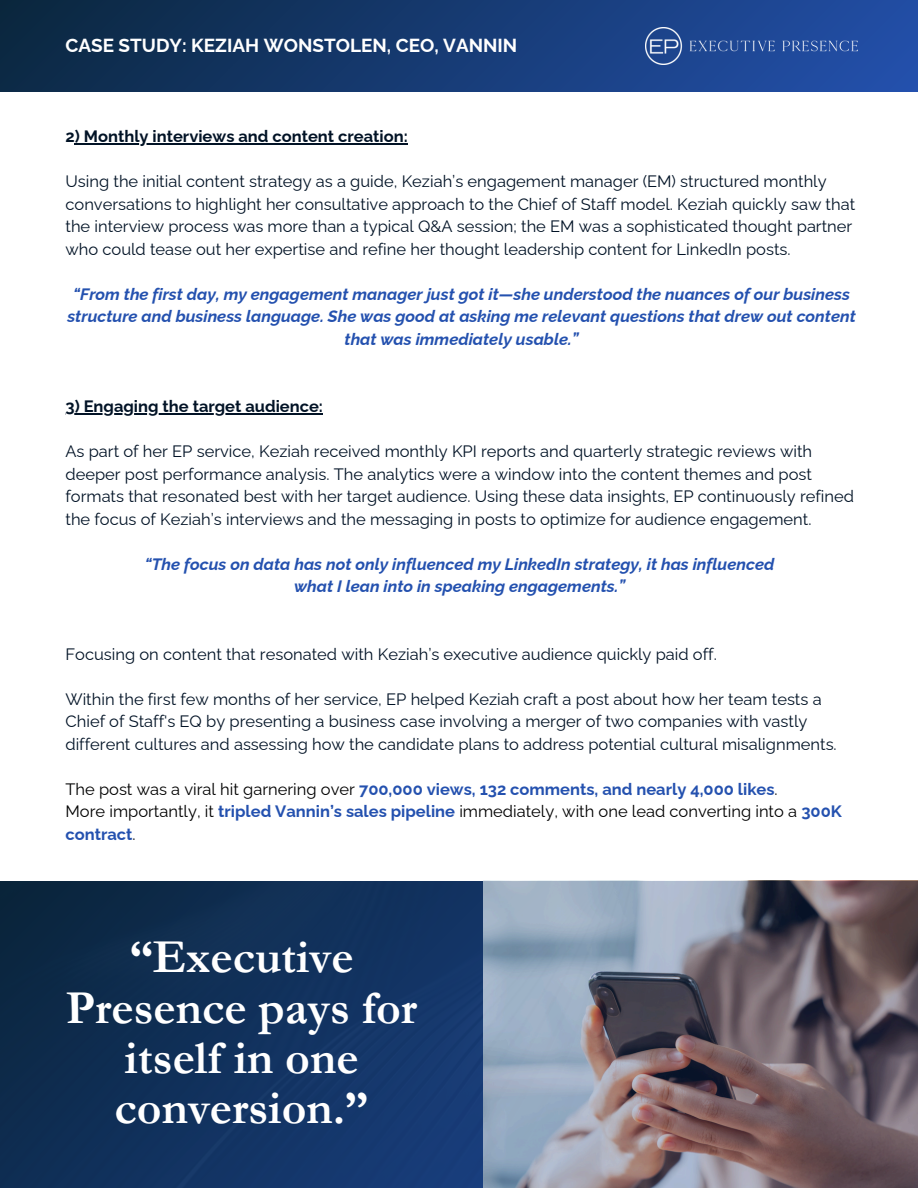
<style>
.page{position:relative;width:918px;height:1188px;background:#fff}
.page>*{position:absolute;margin:0;border:0;box-sizing:border-box;transform-origin:0 0}
.t1{font:700 47.7px/50.2px "Garamond";color:#fff;text-align:center}
.t2{font:700 18.9px "Raleway";color:#fff}
.t3{font:16.5px/22.5px "Raleway";color:#021326}
.t4{font:italic 700 16.5px/22.5px "Raleway";color:#2451af;text-align:center}
.t5{font:16.5px/22.5px "Raleway";color:#000}
.t6{font:700 16.5px "Raleway";color:#2451af}
.t7{font:700 16.5px "Raleway";color:#021326}
.s1{font-weight:400;color:#000}
.s2{font-weight:700;color:#2451af}
</style>
<div class="page">
<div style="left:0;top:0;width:918px;height:92px;background:linear-gradient(to right,#0b2841,#234fa9)"></div>
<img style="left:645px;top:27px;width:213px;height:38px">
<svg style="left:75px;top:143px;width:9px;height:2px"></svg>
<hr style="left:84px;top:143px;width:324px;height:2px;background:#021326">
<hr style="left:65px;top:413px;width:258px;height:2px;background:#021326">
<img style="left:0;top:881px;width:484px;height:307px">
<img style="left:484px;top:881px;width:434px;height:307px">
<p class="t2" style="left:65px;top:34px;width:453px">CASE STUDY: KEZIAH WONSTOLEN, CEO, VANNIN</p>
<p class="t7" style="left:65px;top:127px;width:344px">2) Monthly interviews and content creation:</p>
<h3 class="t3" style="left:65px;top:170px;width:791px">Using the initial content strategy as a guide, Keziah’s engagement manager (EM) structured monthly conversations to highlight her consultative approach to the Chief of Staff model. Keziah quickly saw that</h3>
<p class="t3" style="left:65px;top:215px;width:788px">the interview process was more than a typical Q&amp;A session; the EM was a sophisticated thought partner who could tease out her expertise and refine her thought leadership content for LinkedIn posts.</p>
<p class="t4" style="left:67px;top:283px;width:790px">“From the first day, my engagement manager just got it—she understood the nuances of our business structure and business language. She was good at asking me relevant questions that drew out content</p>
<h3 class="t4" style="left:345px;top:328px;width:236px">that was immediately usable.”</h3>
<h3 class="t7" style="left:65px;top:397px;width:259px">3) Engaging the target audience:</h3>
<p class="t3" style="left:65px;top:440px;width:790px">As part of her EP service, Keziah received monthly KPI reports and quarterly strategic reviews with deeper post performance analysis. The analytics were a window into the content themes and post formats that resonated best with her target audience. Using these data insights, EP continuously refined the focus of Keziah’s interviews and the messaging in posts to optimize for audience engagement.</p>
<h3 class="t4" style="left:145px;top:553px;width:631px">“The focus on data has not only influenced my LinkedIn strategy, it has influenced</h3>
<p class="t4" style="left:294px;top:575px;width:333px">what I lean into in speaking engagements.”</p>
<p class="t3" style="left:65px;top:643px;width:653px">Focusing on content that resonated with Keziah’s executive audience quickly paid off.</p>
<p class="t3" style="left:65px;top:688px;width:773px">Within the first few months of her service, EP helped Keziah craft a post about how her team tests a<br>Chief of Staff's EQ by presenting a business case involving a merger of two companies with vastly different cultures and assessing how the candidate plans to address potential cultural misalignments.</p>
<p class="t6" style="left:65px;top:779px;width:714px"><span class="s1">The post was a viral hit garnering over</span> 700,000 views, 132 comments, and nearly 4,000 likes<span class="s1">.</span></p>
<p class="t5" style="left:65px;top:800px;width:778px">More importantly, it <span class="s2">tripled Vannin’s sales pipeline</span> immediately, with one lead converting into a <span class="s2">300K contract</span>.</p>
<p class="t1" style="left:66px;top:933px;width:353px">“Executive<br>Presence pays for itself in one conversion.”</p>
</div>
